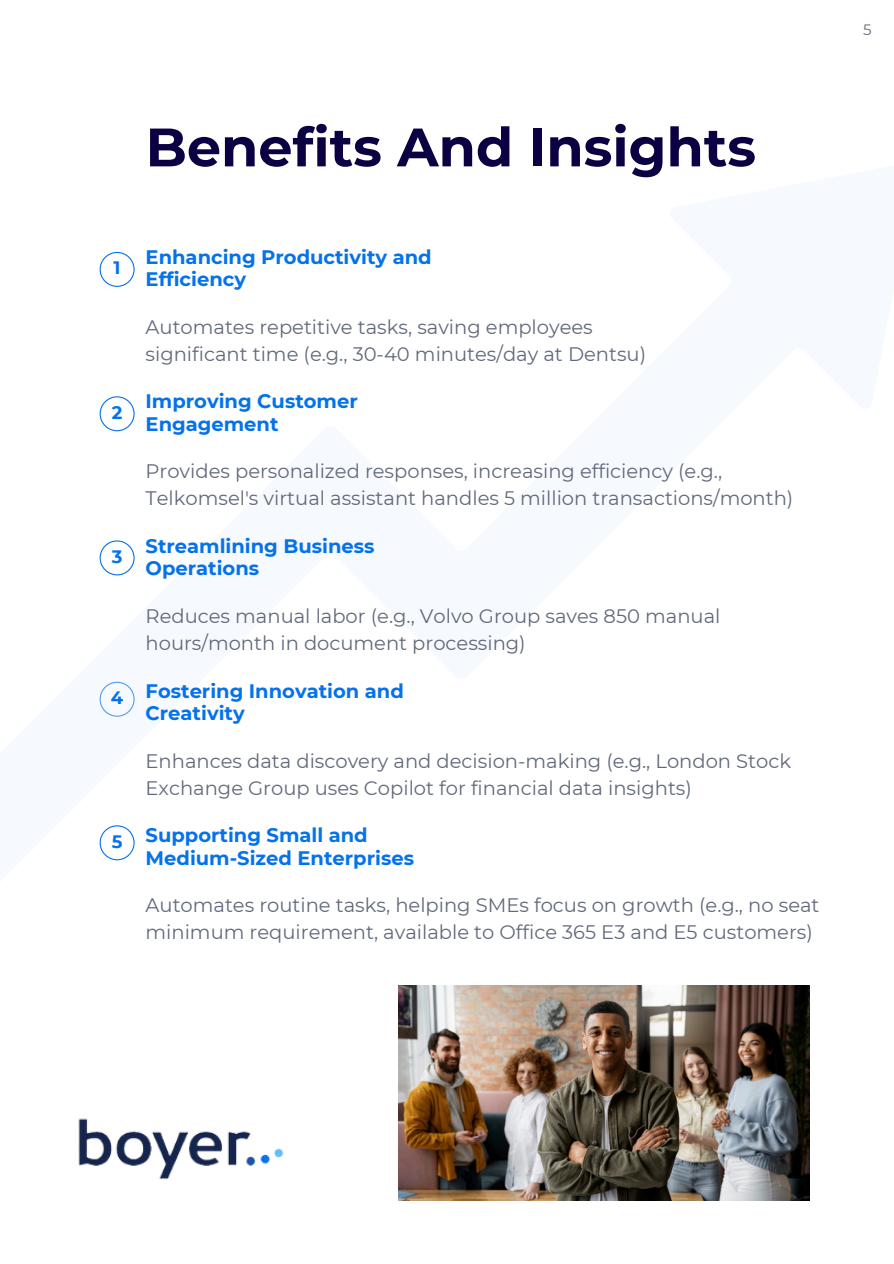
<style>
.page{position:relative;width:894px;height:1264px;background:#fff}
.page>*{position:absolute;margin:0;border:0;box-sizing:border-box;transform-origin:0 0}
.t1{font:700 54px "Montserrat";color:#0b0042}
.t2{font:19.5px/27px "Montserrat";color:#61697b}
.t3{font:700 19.5px/22.5px "Montserrat";color:#0572ec}
.t4{font:700 18px "Montserrat";color:#0572ec}
.t5{font:15px "Montserrat";color:#61697b}
</style>
<div class="page">
<img style="left:78px;top:1118px;width:206px;height:62px">
<img style="left:398px;top:985px;width:410px;height:215px">
<h1 class="t1" style="left:145px;top:114px;width:611px">Benefits And Insights</h1>
<h2 class="t4" style="left:113px;top:257px;width:9px">1</h2>
<p class="t4" style="left:112px;top:401px;width:12px">2</p>
<p class="t4" style="left:112px;top:545px;width:12px">3</p>
<p class="t4" style="left:111px;top:687px;width:14px">4</p>
<p class="t4" style="left:112px;top:831px;width:12px">5</p>
<p class="t3" style="left:145px;top:245px;width:287px">Enhancing Productivity and<br>Efficiency</p>
<p class="t2" style="left:145px;top:313px;width:502px">Automates repetitive tasks, saving employees significant time (e.g., 30-40 minutes/day at Dentsu)</p>
<p class="t3" style="left:145px;top:390px;width:214px">Improving Customer<br>Engagement</p>
<h2 class="t2" style="left:145px;top:458px;width:649px">Provides personalized responses, increasing efficiency (e.g.,<br>Telkomsel's virtual assistant handles 5 million transactions/month)</h2>
<p class="t3" style="left:145px;top:534px;width:230px">Streamlining Business<br>Operations</p>
<h2 class="t2" style="left:145px;top:602px;width:576px">Reduces manual labor (e.g., Volvo Group saves 850 manual hours/month in document processing)</h2>
<p class="t3" style="left:145px;top:679px;width:260px">Fostering Innovation and<br>Creativity</p>
<h2 class="t2" style="left:145px;top:747px;width:647px">Enhances data discovery and decision-making (e.g., London Stock<br>Exchange Group uses Copilot for financial data insights)</h2>
<p class="t3" style="left:145px;top:824px;width:270px">Supporting Small and<br>Medium-Sized Enterprises</p>
<h2 class="t2" style="left:145px;top:891px;width:675px">Automates routine tasks, helping SMEs focus on growth (e.g., no seat minimum requirement, available to Office 365 E3 and E5 customers)</h2>
<p class="t5" style="left:862px;top:20px;width:10px">5</p>
</div>
